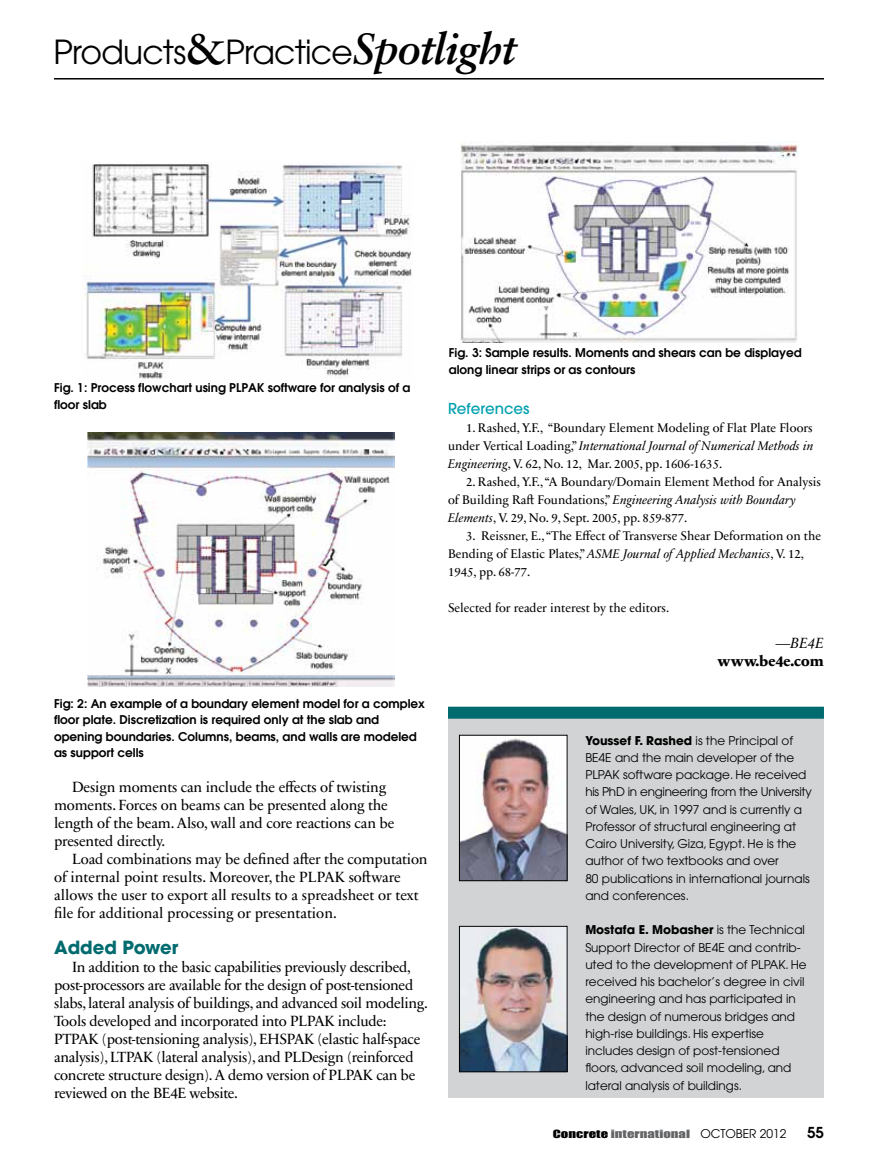
<style>
.page{position:relative;width:878px;height:1175px;background:#fff}
.page>*{position:absolute;margin:0;border:0;box-sizing:border-box;transform-origin:0 0}
.t1{font:33px "Avant Garde";letter-spacing:-.025em;color:#000}
.t2{font:700 18px "Avant Garde";color:#006b6e}
.t3{font:15px/18px "Sabon Next LT Pro";letter-spacing:-.02em;color:#000}
.t4{font:15px/18px "Sabon Next LT Pro";color:#000}
.t5{font:800 15px/18px "Sabon Next LT Pro";color:#000;text-align:right}
.t6{font:500 15px "Avant Garde";color:#00a0af}
.t7{font:600 15px "Avant Garde";color:#000}
.t8{font:12.75px/18px "Sabon Next LT Pro";color:#000}
.t9{font:12px/17.2px "Avant Garde";color:#000}
.t10{font:600 12px/16.5px "Avant Garde";color:#000}
.t11{font:10.5px "Impact MT Std";color:#636466;scale:1.4 1}
.s1{font-family:"Sabon";font-weight:700;font-size:43.5px}
.s2{font-family:"Sabon";font-weight:700;font-style:italic;font-size:43.5px}
.s3{font-style:italic}
.s4{font-weight:400}
.s5{font-weight:400;font-style:italic}
.s6{font-weight:700}
.s7{color:#000}
.s8{font-family:"Avant Garde";font-size:12px;color:#000}
</style>
<div class="page">
<hr style="left:54px;top:78px;width:770px;height:2px;background:#000">
<div style="left:448px;top:718px;width:376px;height:380px;background:#d1d3d4"></div>
<div style="left:448px;top:706px;width:376px;height:12px;background:#006b6e"></div>
<img style="left:461px;top:737px;width:104px;height:142px">
<div style="left:459px;top:735px;width:108px;height:146px;border:1px solid #000"></div>
<img style="left:461px;top:928px;width:104px;height:142px">
<div style="left:459px;top:926px;width:108px;height:146px;border:1px solid #000"></div>
<img style="left:82px;top:162px;width:330px;height:217px">
<img style="left:87px;top:432px;width:307px;height:254px">
<img style="left:461px;top:142px;width:337px;height:200px">
<h1 class="t1" style="left:53px;top:32px;width:464px">Products<span class="s1">&amp;</span>Practice<span class="s2">Spotlight</span></h1>
<p class="t10" style="left:54px;top:379px;width:358px">Fig. 1: Process flowchart using PLPAK software for analysis of a floor slab</p>
<p class="t10" style="left:54px;top:694px;width:372px">Fig: 2: An example of a boundary element model for a complex floor plate. Discretization is required only at the slab and opening boundaries. Columns, beams, and walls are modeled as support cells</p>
<p class="t3" style="left:54px;top:777px;width:342px;text-indent:18px">Design moments can include the effects of twisting moments. Forces on beams can be presented along the length of the beam. Also, wall and core reactions can be presented directly.</p>
<p class="t4" style="left:54px;top:849px;width:375px;text-indent:18px">Load combinations may be defined after the computation of internal point results. Moreover, the PLPAK software allows the user to export all results to a spreadsheet or text file for additional processing or presentation.</p>
<h2 class="t2" style="left:54px;top:936px;width:126px">Added Power</h2>
<p class="t3" style="left:54px;top:957px;width:375px;text-indent:18px">In addition to the basic capabilities previously described, post-processors are available for the design of post-tensioned slabs, lateral analysis of buildings, and advanced soil modeling.<br>Tools developed and incorporated into PLPAK include:<br>PTPAK (post-tensioning analysis), EHSPAK (elastic half-space analysis), LTPAK (lateral analysis), and PLDesign (reinforced concrete structure design). A demo version of PLPAK can be reviewed on the BE4E website.</p>
<p class="t10" style="left:448px;top:344px;width:354px">Fig. 3: Sample results. Moments and shears can be displayed along linear strips or as contours</p>
<p class="t6" style="left:448px;top:399px;width:83px">References</p>
<p class="t8" style="left:448px;top:418px;width:367px;text-align:justify;text-indent:18px">1. Rashed, Y.F., “Boundary Element Modeling of Flat Plate Floors under Vertical Loading,” <span class="s3">International Journal of Numerical Methods in Engineering</span>, V. 62, No. 12, Mar. 2005, pp. 1606-1635.</p>
<p class="t8" style="left:448px;top:472px;width:374px;text-indent:18px">2. Rashed, Y.F., “A Boundary/Domain Element Method for Analysis of Building Raft Foundations,” <span class="s3">Engineering Analysis with Boundary<br>Elements</span>, V. 29, No. 9, Sept. 2005, pp. 859-877.</p>
<p class="t8" style="left:448px;top:526px;width:374px;text-indent:18px">3. Reissner, E., “The Effect of Transverse Shear Deformation on the<br>Bending of Elastic Plates,” <span class="s3">ASME Journal of Applied Mechanics</span>, V. 12,<br>1945, pp. 68-77.</p>
<p class="t8" style="left:448px;top:598px;width:223px">Selected for reader interest by the editors.</p>
<p class="t5" style="left:717px;top:633px;width:108px"><span class="s4">—</span><span class="s5">BE4E </span>www.be4e.com</p>
<p class="t9" style="left:585px;top:731px;width:228px"><span class="s6">Youssef F. Rashed</span> is the Principal of BE4E and the main developer of the PLPAK software package. He received his PhD in engineering from the University of Wales, UK, in 1997 and is currently a Professor of structural engineering at Cairo University, Giza, Egypt. He is the author of two textbooks and over<br>80 publications in international journals and conferences.</p>
<p class="t9" style="left:585px;top:921px;width:223px"><span class="s6">Mostafa E. Mobasher</span> is the Technical Support Director of BE4E and contrib&shy;uted to the development of PLPAK. He received his bachelor’s degree in civil engineering and has participated in the design of numerous bridges and high-rise buildings. His expertise includes design of post-tensioned floors, advanced soil modeling, and lateral analysis of buildings.</p>
<p class="t11" style="left:553px;top:1126px;width:168px"><span class="s7">Concrete</span> international <span class="s8">Octo ber 2012</span></p>
<p class="t7" style="left:807px;top:1122px;width:18px">55</p>
</div>
